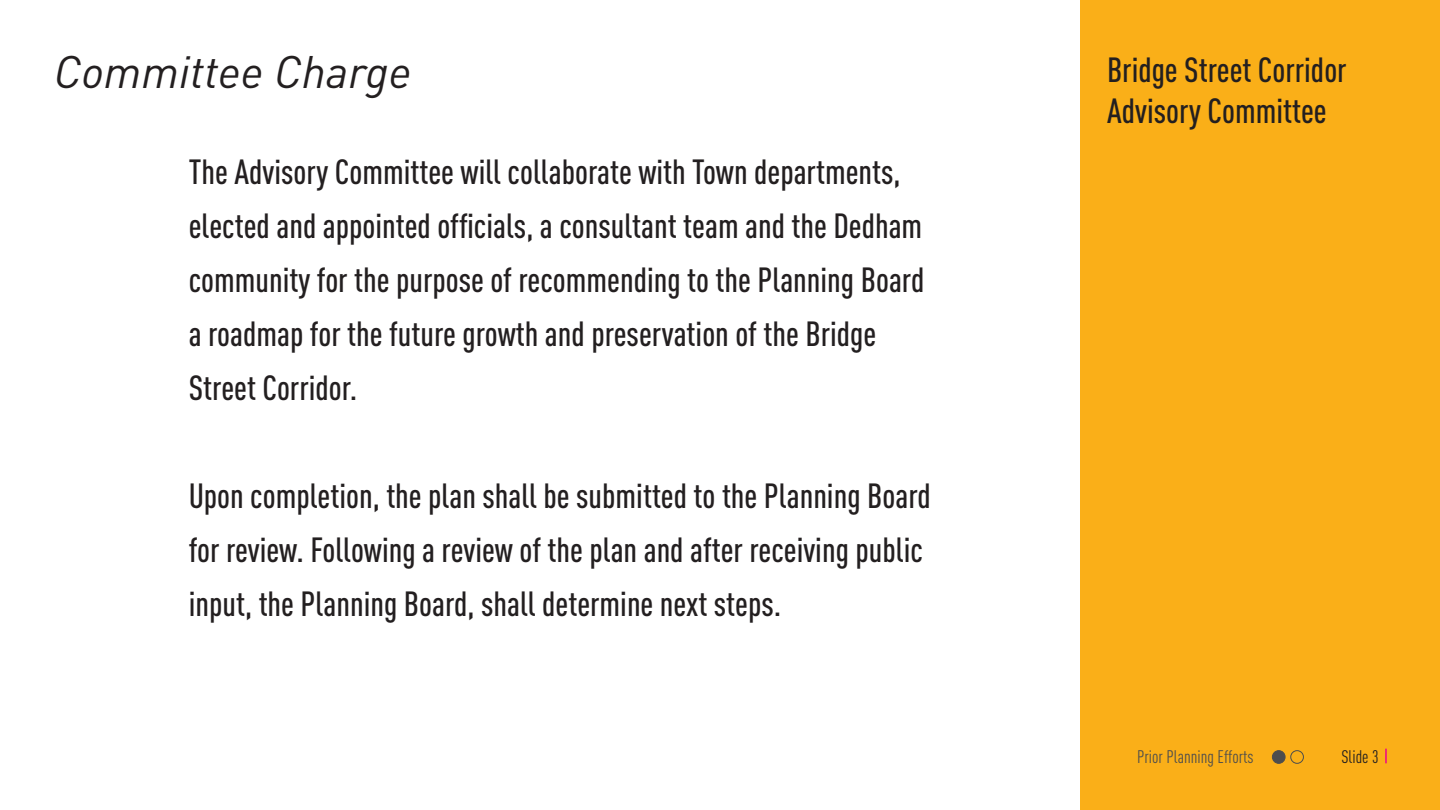
<style>
.page{position:relative;width:1440px;height:810px;background:#fff}
.page>*{position:absolute;margin:0;border:0;box-sizing:border-box;transform-origin:0 0}
.t1{font:italic 45px "DINOT";color:#231f20}
.t2{font:500 34.5px/54px "DIN Cond";color:#231f20}
.t3{font:18px "DIN Cond";color:#4d4d4d}
.t4{font:18px "DIN Cond";color:#231f20}
</style>
<div class="page">
<div style="left:1080px;top:0;width:360px;height:810px;background:#faaf18"></div>
<svg style="left:1385px;top:749px;width:1px;height:14px"></svg>
<div style="left:1272px;top:751px;width:13px;height:12px;background:#4d4d4d;border-radius:50%"></div>
<div style="left:1272px;top:750px;width:13px;height:14px;border:1px solid #4d4d4d;border-radius:50%"></div>
<div style="left:1290px;top:750px;width:14px;height:14px;border:1px solid #4d4d4d;border-radius:50%"></div>
<h1 class="t1" style="left:54px;top:44px;width:359px">Committee Charge</h1>
<p class="t2" style="left:189px;top:144px;width:737px">The Advisory Committee will collaborate with Town departments, elected and appointed officials, a consultant team and the Dedham community for the purpose of recommending to the Planning Board a roadmap for the future growth and preservation of the Bridge Street Corridor.</p>
<p class="t2" style="left:189px;top:468px;width:743px">Upon completion, the plan shall be submitted to the Planning Board for review. Following a review of the plan and after receiving public input, the Planning Board, shall determine next steps.</p>
<p class="t2" style="left:1107px;top:48px;width:241px;line-height:41.4px">Bridge Street Corridor<br>Advisory Committee</p>
<p class="t3" style="left:1137px;top:747px;width:118px">Prior Planning Efforts</p>
<p class="t4" style="left:1341px;top:747px;width:39px">Slide 3</p>
</div>
